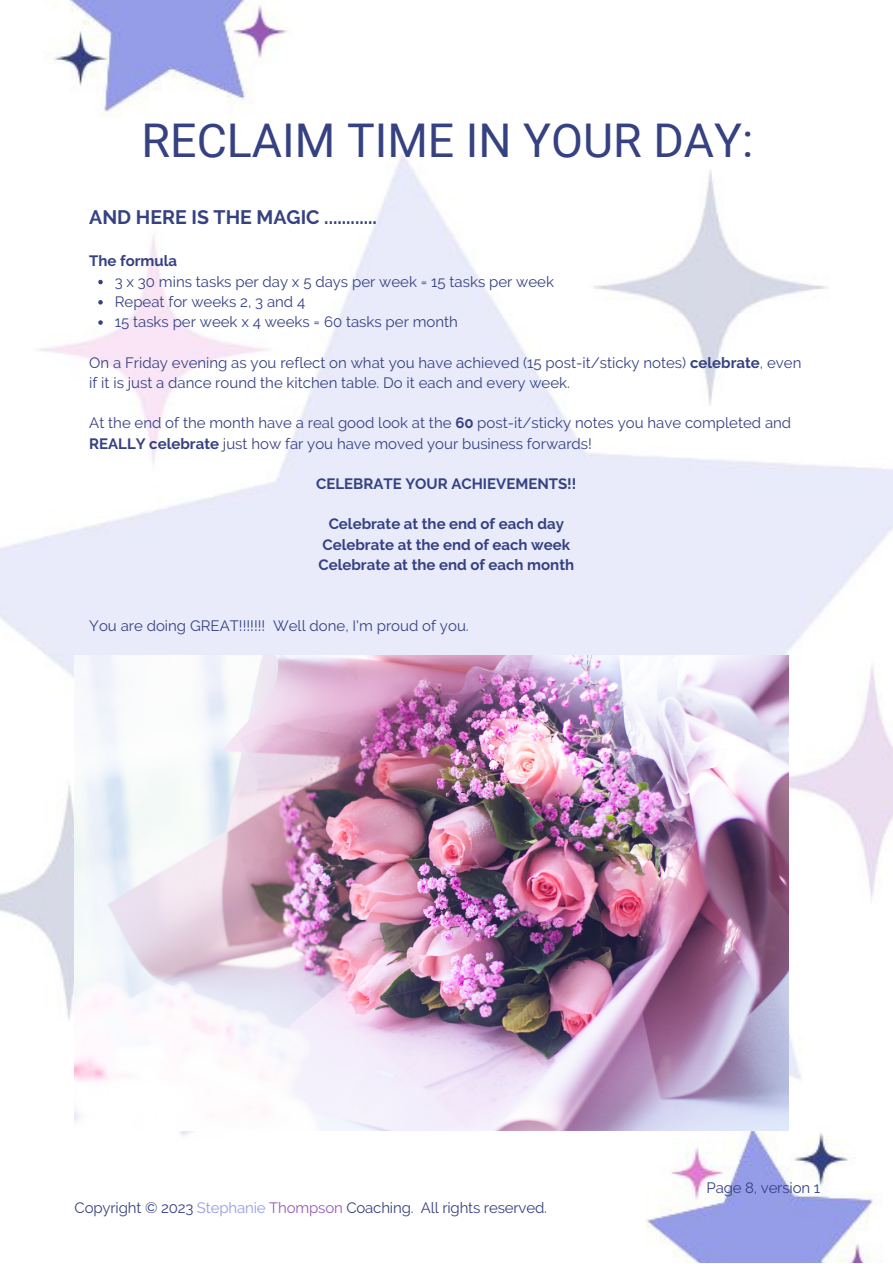
<style>
.page{position:relative;width:893px;height:1264px;background:#fff}
.page>*{position:absolute;margin:0;border:0;box-sizing:border-box;transform-origin:0 0}
.t1{font:46.5px "Roboto";color:#364182}
.t2{font:700 19.5px "Raleway";color:#364182}
.t3{font:15px/20.2px "Raleway";color:#364182}
.t4{font:700 15px "Raleway";color:#364182}
.s1{font-weight:700}
.s2{color:#959ce8}
.s3{color:#975ab6}
</style>
<div class="page">
<img style="left:0;top:0;width:892px;height:1262px">
<img style="left:75px;top:655px;width:713px;height:475px">
<svg style="left:98px;top:280px;width:5px;height:4px"></svg>
<svg style="left:98px;top:300px;width:5px;height:4px"></svg>
<svg style="left:98px;top:320px;width:5px;height:5px"></svg>
<p class="t1" style="left:142px;top:114px;width:613px">RECLAIM TIME IN YOUR DAY:</p>
<p class="t2" style="left:89px;top:205px;width:289px">AND HERE IS THE MAGIC ............</p>
<p class="t4" style="left:89px;top:252px;width:89px">The formula</p>
<p class="t3" style="left:115px;top:271px;width:440px">3 x 30 mins tasks per day x 5 days per week = 15 tasks per week</p>
<p class="t3" style="left:115px;top:291px;width:192px">Repeat for weeks 2, 3 and 4</p>
<p class="t3" style="left:115px;top:311px;width:344px">15 tasks per week x 4 weeks = 60 tasks per month</p>
<p class="t3" style="left:89px;top:352px;width:713px">On a Friday evening as you reflect on what you have achieved (15 post-it/sticky notes) <span class="s1">celebrate</span>, even if it is just a dance round the kitchen table. Do it each and every week.</p>
<p class="t3" style="left:89px;top:413px;width:703px">At the end of the month have a real good look at the <span class="s1">60</span> post-it/sticky notes you have completed and<br><span class="s1">REALLY celebrate</span> just how far you have moved your business forwards!</p>
<p class="t4" style="left:316px;top:475px;width:262px">CELEBRATE YOUR ACHIEVEMENTS!!</p>
<p class="t4" style="left:328px;top:515px;width:237px">Celebrate at the end of each day</p>
<p class="t4" style="left:322px;top:535px;width:249px">Celebrate at the end of each week</p>
<p class="t4" style="left:318px;top:556px;width:257px">Celebrate at the end of each month</p>
<p class="t3" style="left:89px;top:615px;width:381px">You are doing GREAT!!!!!!! Well done, I'm proud of you.</p>
<p class="t3" style="left:75px;top:1197px;width:474px">Copyright © 2023 <span class="s2">Stephanie</span> <span class="s3">Thompson</span> Coaching. All rights reserved.</p>
<p class="t3" style="left:706px;top:1177px;width:115px">Page 8, version 1</p>
</div>
